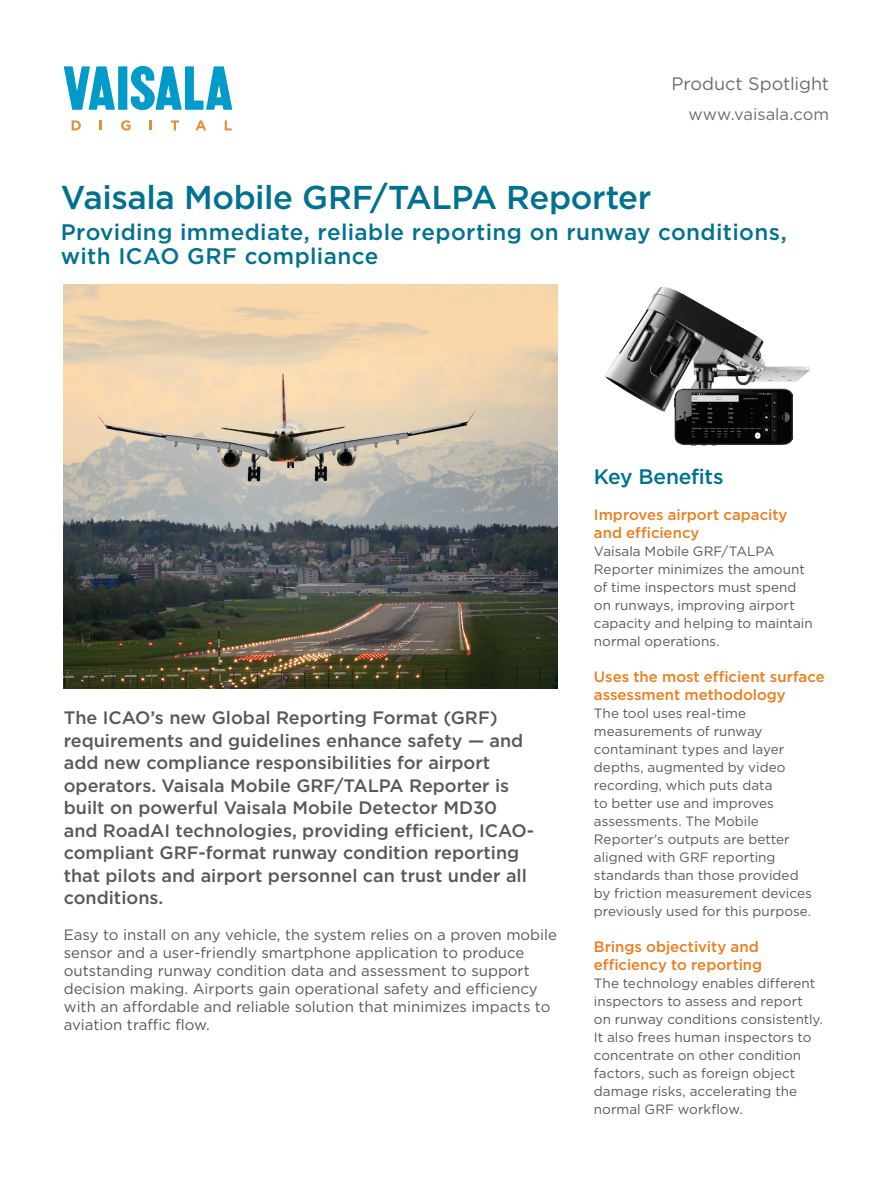
<style>
.page{position:relative;width:893px;height:1191px;background:#fff}
.page>*{position:absolute;margin:0;border:0;box-sizing:border-box;transform-origin:0 0}
.t1{font:500 33px "Gotham";letter-spacing:-.015em;color:#00718e}
.t2{font:500 22.5px/24px "Gotham";letter-spacing:.02em;color:#00718e}
.t3{font:500 21px "Gotham";letter-spacing:-.01em;color:#00718e}
.t4{font:500 18px/22.5px "Gotham";color:#57585a}
.t5{font:18px "Gotham";letter-spacing:-.005em;color:#6c6d70}
.t6{font:16.5px "Gotham";color:#6c6d70}
.t7{font:15px/18px "Gotham";color:#57585a}
.t8{font:500 15px/18px "Gotham";color:#ea7e1d}
.t9{font:13.5px/18px "Gotham";color:#57585a}
</style>
<div class="page">
<svg style="left:72px;top:120px;width:9px;height:10px"></svg>
<svg style="left:100px;top:120px;width:2px;height:10px"></svg>
<svg style="left:121px;top:120px;width:10px;height:11px"></svg>
<svg style="left:150px;top:120px;width:2px;height:10px"></svg>
<svg style="left:171px;top:120px;width:8px;height:10px"></svg>
<svg style="left:196px;top:120px;width:10px;height:10px"></svg>
<svg style="left:225px;top:120px;width:7px;height:10px"></svg>
<svg style="left:64px;top:66px;width:51px;height:44px"></svg>
<div style="left:118px;top:66px;width:9px;height:44px;background:#009bc8"></div>
<svg style="left:131px;top:66px;width:101px;height:44px"></svg>
<img style="left:64px;top:285px;width:493px;height:404px">
<img style="left:604px;top:287px;width:206px;height:143px">
<img style="left:675px;top:388px;width:117px;height:58px">
<h3 class="t5" style="left:671px;top:73px;width:159px">Product Spotlight</h3>
<p class="t6" style="left:688px;top:105px;width:142px">www.vaisala.com</p>
<h1 class="t1" style="left:61px;top:178px;width:592px">Vaisala Mobile GRF/TALPA Reporter</h1>
<h2 class="t2" style="left:61px;top:220px;width:727px">Providing immediate, reliable reporting on runway conditions, with ICAO GRF compliance</h2>
<p class="t4" style="left:64px;top:706px;width:472px">The ICAO’s new Global Reporting Format (GRF) requirements and guidelines enhance safety — and add new compliance responsibilities for airport operators. Vaisala Mobile GRF/TALPA Reporter is built on powerful Vaisala Mobile Detector MD30 and RoadAI technologies, providing efficient, ICAO&shy;compliant GRF-format runway condition reporting that pilots and airport personnel can trust under all conditions.</p>
<p class="t7" style="left:64px;top:925px;width:495px">Easy to install on any vehicle, the system relies on a proven mobile sensor and a user-friendly smartphone application to produce outstanding runway condition data and assessment to support decision making. Airports gain operational safety and efficiency with an affordable and reliable solution that minimizes impacts to aviation traffic flow.</p>
<h3 class="t3" style="left:594px;top:464px;width:131px">Key Benefits</h3>
<p class="t8" style="left:594px;top:505px;width:195px">Improves airport capacity and efficiency</p>
<p class="t9" style="left:594px;top:542px;width:220px">Vaisala Mobile GRF/TALPA<br>Reporter minimizes the amount of time inspectors must spend on runways, improving airport capacity and helping to maintain normal operations.</p>
<p class="t8" style="left:594px;top:667px;width:232px">Uses the most efficient surface assessment methodology</p>
<p class="t9" style="left:594px;top:704px;width:219px">The tool uses real-time measurements of runway contaminant types and layer depths, augmented by video recording, which puts data<br>to better use and improves assessments. The Mobile<br>Reporter's outputs are better aligned with GRF reporting standards than those provided by friction measurement devices previously used for this purpose.</p>
<p class="t8" style="left:594px;top:937px;width:170px">Brings objectivity and efficiency to reporting</p>
<p class="t9" style="left:594px;top:974px;width:231px">The technology enables different inspectors to assess and report on runway conditions consistently.<br>It also frees human inspectors to concentrate on other condition factors, such as foreign object damage risks, accelerating the normal GRF workflow.</p>
</div>
